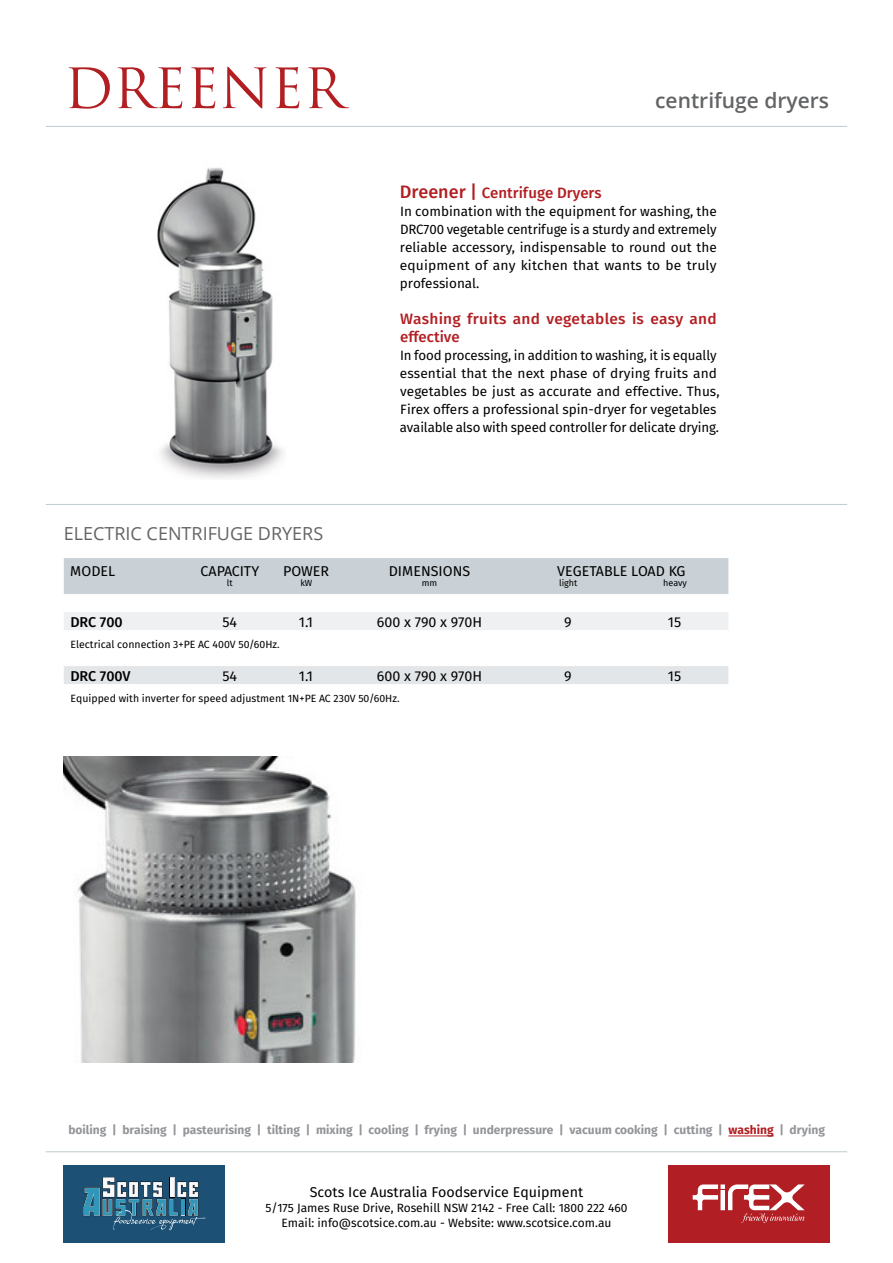
<style>
.page{position:relative;width:893px;height:1263px;background:#fff}
.page>*{position:absolute;margin:0;border:0;box-sizing:border-box;transform-origin:0 0}
.t1{font:54px "Trajan Pro";color:#b21e22}
.t2{font:600 21px "Open Sans";color:#636466}
.t3{font:18px "Open Sans";color:#636466}
.t4{font:500 15px/18px "Fira Sans";letter-spacing:.015em;color:#b21e22}
.t5{font:14.25px "Fira Sans";color:#000}
.t6{font:500 14.25px "Fira Sans";color:#000}
.t7{font:13.5px/18px "Fira Sans";color:#000;text-align:justify}
.t8{font:700 12px "Fira Sans";color:#939598}
.t9{font:12px/15px "Fira Sans";color:#000;text-align:center}
.t10{font:10.5px "Fira Sans";color:#000}
.t11{font:9px "Fira Sans";color:#000}
.s1{font-size:18px}
.s2{color:#b21e22}
</style>
<div class="page">
<img style="left:157px;top:168px;width:126px;height:311px">
<img style="left:64px;top:756px;width:292px;height:306px">
<hr style="left:46px;top:504px;width:801px;height:1px;background:#c1cad0">
<div style="left:64px;top:558px;width:664px;height:36px;background:#c9d1d6"></div>
<hr style="left:728px;top:1136px;width:46px;height:1px;background:#b21e22">
<div style="left:64px;top:612px;width:664px;height:18px;background:#eff0f2"></div>
<div style="left:64px;top:666px;width:664px;height:18px;background:#e3e6e9"></div>
<hr style="left:46px;top:126px;width:801px;height:1px;background:#c1cad0">
<div style="left:64px;top:1165px;width:161px;height:77px;background:#1c5074"></div>
<svg style="left:83px;top:1177px;width:122px;height:53px"></svg>
<div style="left:668px;top:1165px;width:161px;height:77px;background:#b11e23"></div>
<svg style="left:693px;top:1184px;width:112px;height:39px"></svg>
<hr style="left:46px;top:1151px;width:801px;height:1px;background:#c1cad0">
<h1 class="t1" style="left:64px;top:54px;width:282px">DREENER</h1>
<p class="t4" style="left:400px;top:185px;width:203px"><span class="s1">Dreener |</span> Centrifuge Dryers</p>
<h2 class="t2" style="left:655px;top:86px;width:175px">centrifuge dryers</h2>
<p class="t7" style="left:400px;top:203px;width:319px">In combination with the equipment for washing, the DRC700 vegetable centrifuge is a sturdy and extremely reliable accessory, indispensable to round out the equipment of any kitchen that wants to be truly professional.</p>
<p class="t4" style="left:400px;top:311px;width:318px">Washing fruits and vegetables is easy and effective</p>
<p class="t7" style="left:400px;top:347px;width:321px;text-align:left">In food processing, in addition to washing, it is equally essential that the next phase of drying fruits and vegetables be just as accurate and effective. Thus, Firex offers a professional spin-dryer for vegetables available also with speed controller for delicate drying.</p>
<h3 class="t3" style="left:64px;top:521px;width:261px">ELECTRIC CENTRIFUGE DRYERS</h3>
<p class="t5" style="left:70px;top:561px;width:46px">MODEL</p>
<p class="t5" style="left:201px;top:561px;width:60px">CAPACITY</p>
<p class="t5" style="left:283px;top:561px;width:48px">POWER</p>
<p class="t5" style="left:389px;top:561px;width:83px">DIMENSIONS</p>
<p class="t5" style="left:557px;top:561px;width:130px">VEGETABLE LOAD KG</p>
<p class="t11" style="left:227px;top:577px;width:7px">lt</p>
<p class="t11" style="left:300px;top:577px;width:14px">kW</p>
<p class="t11" style="left:422px;top:577px;width:17px">mm</p>
<p class="t11" style="left:559px;top:577px;width:20px">light</p>
<p class="t11" style="left:663px;top:577px;width:25px">heavy</p>
<p class="t6" style="left:70px;top:612px;width:54px">DRC 700</p>
<p class="t5" style="left:222px;top:612px;width:16px">54</p>
<p class="t5" style="left:299px;top:612px;width:16px">1.1</p>
<p class="t5" style="left:377px;top:612px;width:107px">600 x 790 x 970H</p>
<p class="t5" style="left:564px;top:612px;width:9px">9</p>
<p class="t5" style="left:668px;top:612px;width:15px">15</p>
<p class="t10" style="left:71px;top:637px;width:211px">Electrical connection 3+PE AC 400V 50/60Hz.</p>
<p class="t6" style="left:70px;top:666px;width:62px">DRC 700V</p>
<p class="t5" style="left:222px;top:666px;width:16px">54</p>
<p class="t5" style="left:299px;top:666px;width:16px">1.1</p>
<p class="t5" style="left:377px;top:666px;width:107px">600 x 790 x 970H</p>
<p class="t5" style="left:564px;top:666px;width:9px">9</p>
<p class="t5" style="left:668px;top:666px;width:15px">15</p>
<p class="t10" style="left:71px;top:691px;width:330px">Equipped with inverter for speed adjustment 1N+PE AC 230V 50/60Hz.</p>
<p class="t8" style="left:68px;top:1121px;width:758px">boiling | braising | pasteurising | tilting | mixing | cooling | frying | underpressure | vacuum cooking | cutting | <span class="s2">washing</span> | drying</p>
<p class="t5" style="left:310px;top:1182px;width:275px">Scots Ice Australia Foodservice Equipment</p>
<p class="t9" style="left:265px;top:1201px;width:364px">5/175 James Ruse Drive, Rosehill NSW 2142 - Free Call: 1800 222 460<br>Email: info@scotsice.com.au - Website: www.scotsice.com.au</p>
</div>
